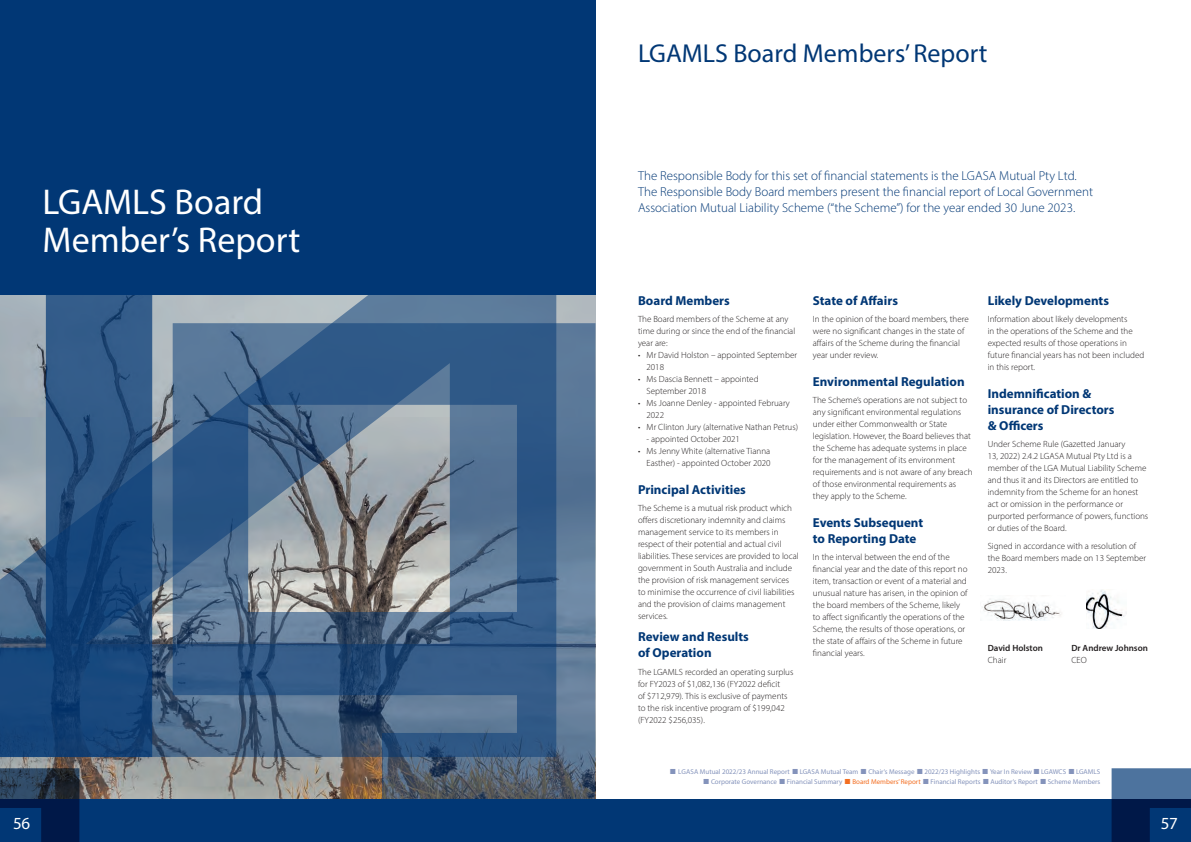
<style>
.page{position:relative;width:1191px;height:842px;background:#fff}
.page>*{position:absolute;margin:0;border:0;box-sizing:border-box;transform-origin:0 0}
.t1{font:36px/37.7px "Myriad Pro";color:#fff}
.t2{font:26px "Myriad Pro";color:#013775}
.t3{font:17px "Myriad Pro";color:#fff}
.t4{font:300 13px/16px "Myriad Pro";color:#013775}
.t5{font:700 13px/16px "Myriad Pro";color:#013775}
.t6{font:300 9px/12px "Myriad Pro";color:#231f20}
.t7{font:600 9px "Myriad Pro";color:#231f20}
.t8{font:7px "Myriad Pro";color:#8493bb}
.t9{font:7px "Myriad Pro";color:#f36e21}
</style>
<div class="page">
<div style="left:595px;top:799px;width:596px;height:43px;background:#013775"></div>
<svg style="left:1111px;top:768px;width:80px;height:74px"></svg>
<div style="left:0;top:0;width:595px;height:295px;background:#013775"></div>
<svg style="left:0;top:295px;width:595px;height:504px;background:#536e8d"></svg>
<img style="left:982px;top:599px;width:79px;height:21px">
<img style="left:1086px;top:590px;width:39px;height:38px">
<div style="left:0;top:799px;width:595px;height:43px;background:#013775"></div>
<svg style="left:0;top:768px;width:79px;height:74px"></svg>
<h1 class="t1" style="left:43px;top:182px;width:259px">LGAMLS Board<br>Member’s Report</h1>
<h3 class="t3" style="left:13px;top:813px;width:19px">56</h3>
<h2 class="t2" style="left:638px;top:37px;width:351px">LGAMLS Board Members’ Report</h2>
<p class="t4" style="left:638px;top:167px;width:456px">The Responsible Body for this set of financial statements is the LGASA Mutual Pty Ltd.<br>The Responsible Body Board members present the financial report of Local Government<br>Association Mutual Liability Scheme (“the Scheme”) for the year ended 30 June 2023.</p>
<h3 class="t5" style="left:638px;top:292px;width:93px">Board Members</h3>
<p class="t6" style="left:638px;top:313px;width:159px">The Board members of the Scheme at any time during or since the end of the financial year are:</p>
<p class="t6" style="left:646px;top:349px;width:152px;text-indent:-9px">• Mr David Holston – appointed September<br>2018</p>
<p class="t6" style="left:646px;top:373px;width:114px;text-indent:-9px">• Ms Dascia Bennett – appointed<br>September 2018</p>
<p class="t6" style="left:646px;top:397px;width:145px;text-indent:-9px">• Ms Joanne Denley - appointed February<br>2022</p>
<p class="t6" style="left:638px;top:421px;width:162px">• Mr Clinton Jury (alternative Nathan Petrus)</p>
<p class="t6" style="left:646px;top:433px;width:95px">- appointed October 2021</p>
<p class="t6" style="left:638px;top:445px;width:134px;text-align:right">• Ms Jenny White (alternative Tianna<br>Easther) - appointed October 2020</p>
<h3 class="t5" style="left:638px;top:481px;width:109px">Principal Activities</h3>
<p class="t6" style="left:638px;top:502px;width:162px">The Scheme is a mutual risk product which offers discretionary indemnity and claims management service to its members in respect of their potential and actual civil liabilities. These services are provided to local government in South Australia and include the provision of risk management services to minimise the occurrence of civil liabilities and the provision of claims management services.</p>
<h3 class="t5" style="left:638px;top:628px;width:112px">Review and Results of Operation</h3>
<p class="t6" style="left:638px;top:665px;width:157px">The LGAMLS recorded an operating surplus for FY2023 of $1,082,136 (FY2022 deficit<br>of $712,979). This is exclusive of payments to the risk incentive program of $199,042 (FY2022 $256,035).</p>
<h3 class="t5" style="left:813px;top:292px;width:87px">State of Affairs</h3>
<p class="t6" style="left:813px;top:313px;width:157px">In the opinion of the board members, there were no significant changes in the state of affairs of the Scheme during the financial year under review.</p>
<h3 class="t5" style="left:813px;top:373px;width:153px">Environmental Regulation</h3>
<p class="t6" style="left:813px;top:394px;width:161px">The Scheme’s operations are not subject to any significant environmental regulations under either Commonwealth or State legislation. However, the Board believes that the Scheme has adequate systems in place for the management of its environment requirements and is not aware of any breach of those environmental requirements as they apply to the Scheme.</p>
<h3 class="t5" style="left:813px;top:514px;width:112px">Events Subsequent to Reporting Date</h3>
<p class="t6" style="left:813px;top:551px;width:156px">In the interval between the end of the financial year and the date of this report no item, transaction or event of a material and unusual nature has arisen, in the opinion of the board members of the Scheme, likely to affect significantly the operations of the Scheme, the results of those operations, or the state of affairs of the Scheme in future financial years.</p>
<h3 class="t5" style="left:987px;top:292px;width:123px">Likely Developments</h3>
<p class="t6" style="left:987px;top:313px;width:158px">Information about likely developments<br>in the operations of the Scheme and the expected results of those operations in future financial years has not been included in this report.</p>
<h3 class="t5" style="left:987px;top:385px;width:128px">Indemnification &amp; insurance of Directors &amp; Officers</h3>
<p class="t6" style="left:987px;top:438px;width:162px">Under Scheme Rule (Gazetted January<br>13, 2022) 2.4.2 LGASA Mutual Pty Ltd is a member of the LGA Mutual Liability Scheme and thus it and its Directors are entitled to indemnity from the Scheme for an honest act or omission in the performance or purported performance of powers, functions or duties of the Board.</p>
<p class="t6" style="left:987px;top:540px;width:160px">Signed in accordance with a resolution of the Board members made on 13 September<br>2023.</p>
<p class="t7" style="left:987px;top:642px;width:57px">David Holston</p>
<p class="t7" style="left:1071px;top:642px;width:78px">Dr Andrew Johnson</p>
<p class="t6" style="left:987px;top:654px;width:20px">Chair</p>
<p class="t6" style="left:1071px;top:654px;width:17px">CEO</p>
<p class="t8" style="left:678px;top:767px;width:113px">LGASA Mutual 2022/23 Annual Report</p>
<p class="t8" style="left:799px;top:767px;width:60px">LGASA Mutual Team</p>
<p class="t8" style="left:868px;top:767px;width:48px">Chair’s Message</p>
<p class="t8" style="left:924px;top:767px;width:57px">2022/23 Highlights</p>
<p class="t8" style="left:990px;top:767px;width:43px">Year In Review</p>
<p class="t8" style="left:1041px;top:767px;width:26px">LGAWCS</p>
<p class="t8" style="left:1076px;top:767px;width:26px">LGAMLS</p>
<p class="t8" style="left:711px;top:777px;width:68px">Corporate Governance</p>
<p class="t8" style="left:787px;top:777px;width:57px">Financial Summary</p>
<p class="t9" style="left:852px;top:777px;width:70px">Board Members’ Report</p>
<p class="t8" style="left:930px;top:777px;width:51px">Financial Reports</p>
<p class="t8" style="left:990px;top:777px;width:49px">Auditor’s Report</p>
<p class="t8" style="left:1047px;top:777px;width:54px">Scheme Members</p>
<h3 class="t3" style="left:1160px;top:813px;width:19px">57</h3>
</div>
